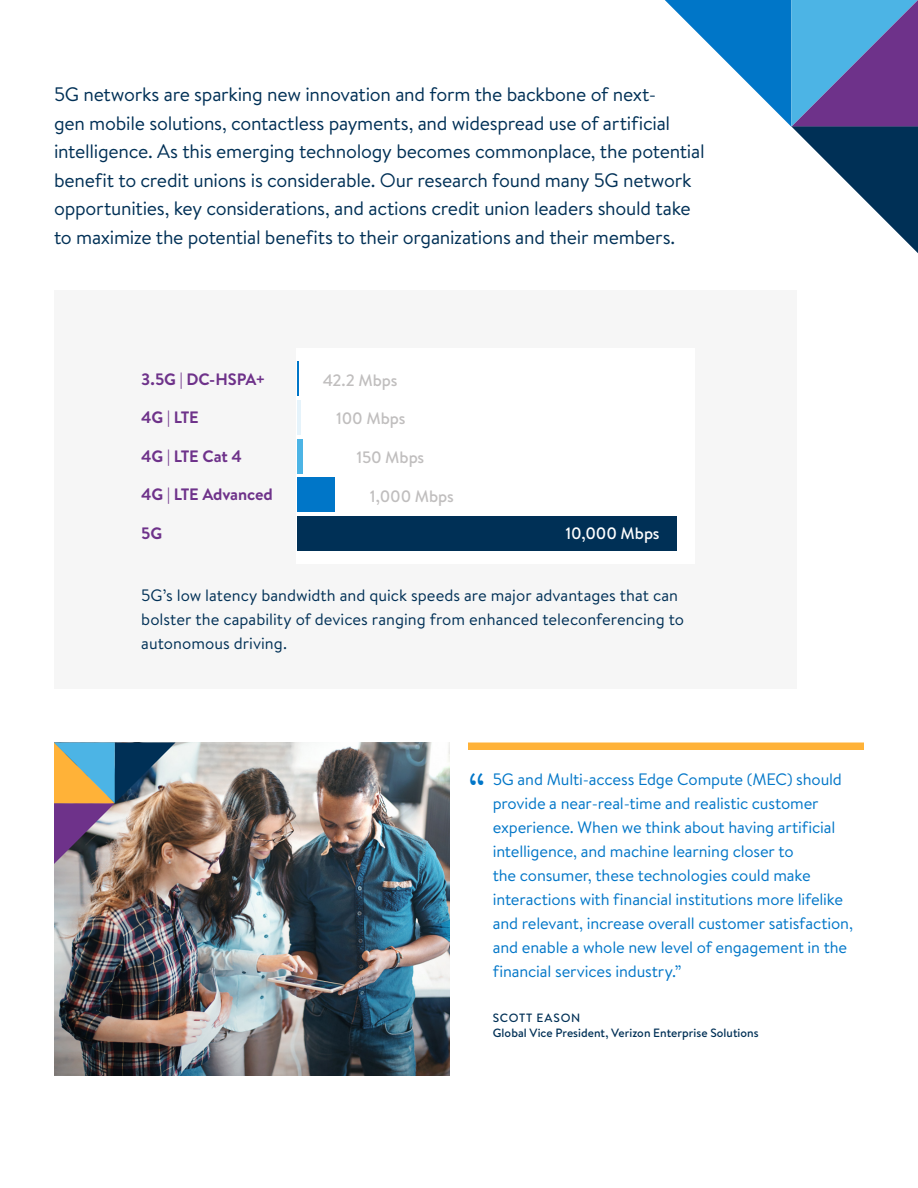
<style>
.page{position:relative;width:918px;height:1188px;background:#fff}
.page>*{position:absolute;margin:0;border:0;box-sizing:border-box;transform-origin:0 0}
.P_-_paragraph{font:42px "Brandon Text";color:#0076c8}
.P_-_paragraph-2{font:19.5px/28.5px "Brandon Text";letter-spacing:-.015em;color:#003056}
.P_-_paragraph-3{font:16.5px/24px "Brandon Text";letter-spacing:-.01em;color:#0076c8}
.P_-_paragraph-4{font:16.5px/24px "Brandon Text";color:#003056}
.P_-_paragraph-5{font:700 16.5px "Brandon Text";letter-spacing:-.01em;color:#6e328a}
.P_-_paragraph-6{font:500 16.5px "Brandon Text";letter-spacing:-.01em;color:#c0bebe}
.P_-_paragraph-7{font:500 16.5px "Brandon Text";letter-spacing:-.01em;color:#fff}
.P_-_paragraph-8{font:500 12px/15px "Brandon Text";letter-spacing:.005em;color:#003056}
</style>
<div class="page">
<div style="left:54px;top:290px;width:742px;height:398px;background:#f6f6f6"></div>
<div style="left:297px;top:348px;width:398px;height:216px;background:#fff"></div>
<div style="left:297px;top:516px;width:380px;height:35px;background:#003056"></div>
<div style="left:297px;top:477px;width:38px;height:35px;background:#0076c8"></div>
<div style="left:297px;top:439px;width:6px;height:34px;background:#4cb4e5"></div>
<hr style="left:297px;top:400px;width:4px;height:35px;background:#e5f3fb">
<hr style="left:297px;top:362px;width:1px;height:34px;background:#0076c8">
<img style="left:54px;top:742px;width:396px;height:333px">
<svg style="left:665px;top:0;width:253px;height:253px"></svg>
<div style="left:468px;top:743px;width:396px;height:7px;background:#ffb238"></div>
<img style="left:54px;top:742px;width:122px;height:122px">
<p class="P_-_paragraph-2" style="left:54px;top:80px;width:652px">5G networks are sparking new innovation and form the backbone of next-<br>gen mobile solutions, contactless payments, and widespread use of artificial intelligence. As this emerging technology becomes commonplace, the potential benefit to credit unions is considerable. Our research found many 5G network opportunities, key considerations, and actions credit union leaders should take to maximize the potential benefits to their organizations and their members.</p>
<p class="P_-_paragraph-5" style="left:141px;top:368px;width:126px">3.5G | DC-HSPA+</p>
<p class="P_-_paragraph-5" style="left:141px;top:406px;width:59px">4G | LTE</p>
<p class="P_-_paragraph-5" style="left:141px;top:445px;width:102px">4G | LTE Cat 4</p>
<p class="P_-_paragraph-5" style="left:141px;top:483px;width:133px">4G | LTE Advanced</p>
<p class="P_-_paragraph-5" style="left:141px;top:522px;width:23px">5G</p>
<p class="P_-_paragraph-6" style="left:323px;top:369px;width:76px">42.2 Mbps</p>
<p class="P_-_paragraph-6" style="left:336px;top:407px;width:71px">100 Mbps</p>
<p class="P_-_paragraph-6" style="left:356px;top:446px;width:69px">150 Mbps</p>
<p class="P_-_paragraph-6" style="left:370px;top:484px;width:85px">1,000 Mbps</p>
<p class="P_-_paragraph-7" style="left:566px;top:522px;width:95px">10,000 Mbps</p>
<p class="P_-_paragraph-4" style="left:141px;top:582px;width:544px">5G’s low latency bandwidth and quick speeds are major advantages that can bolster the capability of devices ranging from enhanced teleconferencing to autonomous driving.</p>
<p class="P_-_paragraph" style="left:468px;top:760px;width:19px">“</p>
<p class="P_-_paragraph-3" style="left:493px;top:767px;width:362px">5G and Multi-access Edge Compute (MEC) should provide a near-real-time and realistic customer experience. When we think about having artificial intelligence, and machine learning closer to<br>the consumer, these technologies could make interactions with financial institutions more lifelike and relevant, increase overall customer satisfaction, and enable a whole new level of engagement in the financial services industry.”</p>
<p class="P_-_paragraph-8" style="left:493px;top:1010px;width:267px">SCOTT EASON<br>Global Vice President, Verizon Enterprise Solutions</p>
</div>
